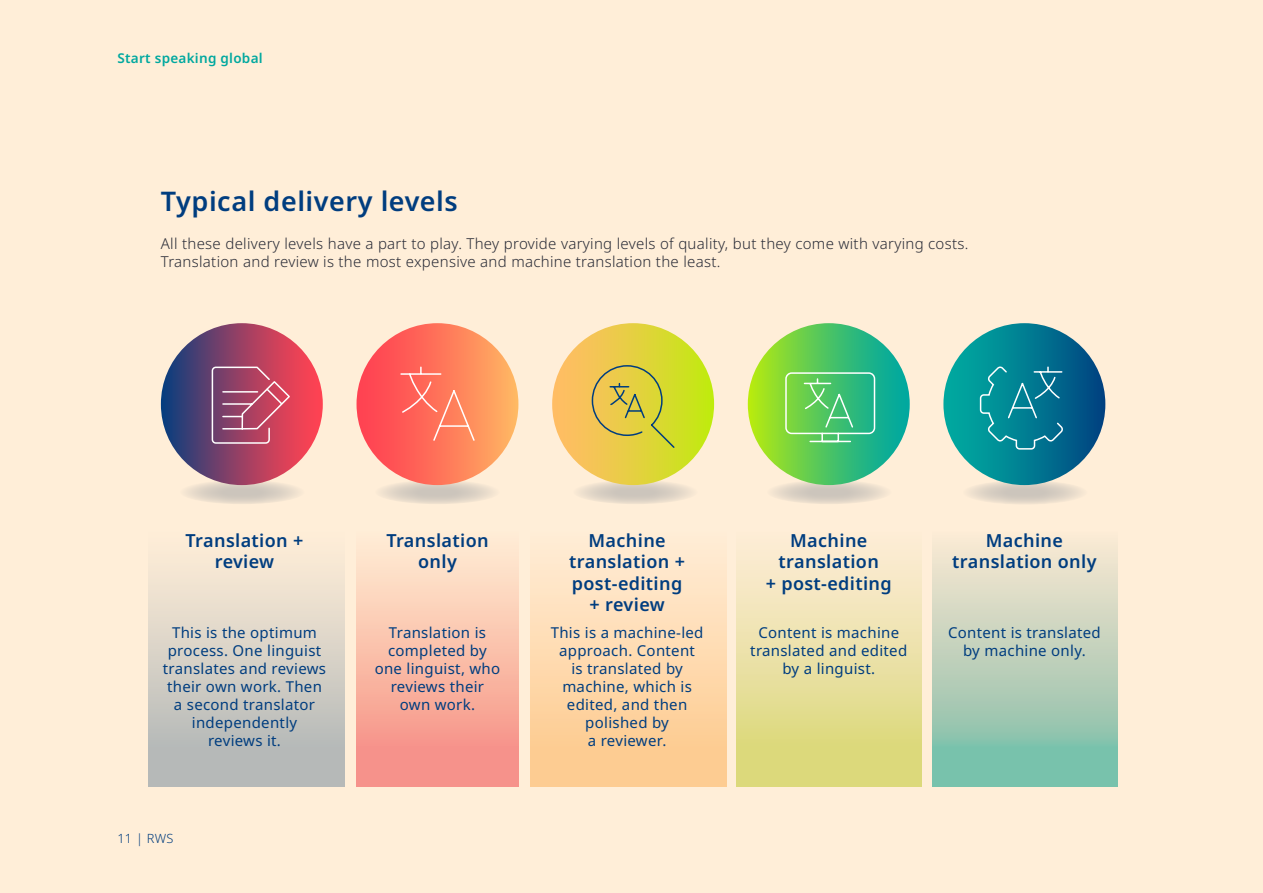
<style>
.page{position:relative;width:1263px;height:893px;background:#ffeed8}
.page>*{position:absolute;margin:0;border:0;box-sizing:border-box;transform-origin:0 0}
.t1{font:600 27px "Noto Sans";letter-spacing:.02em;color:#003d7f}
.t2{font:600 18px/21.6px "Noto Sans";letter-spacing:.02em;color:#003d7f;text-align:center}
.t3{font:15px/18px "Noto Sans";letter-spacing:.02em;color:#003d7f;text-align:center}
.t4{font:300 15px/18px "Noto Sans";letter-spacing:.02em;color:#292b36}
.t5{font:600 13.5px "Noto Sans";letter-spacing:.02em;color:#00a89f}
.t6{font:300 12.75px "Noto Sans";color:#003d7f}
</style>
<div class="page">
<div style="left:737px;top:504px;width:185px;height:283px;background:linear-gradient(to bottom,#ffefe3,#d8d672)"></div>
<div style="left:932px;top:504px;width:185px;height:283px;background:linear-gradient(to bottom,#ffeed8,#75bba5)"></div>
<div style="left:356px;top:504px;width:162px;height:283px;background:linear-gradient(to bottom,#fff8dd,#f58a80)"></div>
<div style="left:149px;top:504px;width:196px;height:283px;background:linear-gradient(to bottom,#fff4dc,#aeb4b5)"></div>
<svg style="left:180px;top:480px;width:125px;height:24px"></svg>
<div style="left:161px;top:323px;width:162px;height:162px;background:linear-gradient(to right,#123d7b,#ff4551);border-radius:81px"></div>
<svg style="left:375px;top:480px;width:125px;height:24px"></svg>
<div style="left:356px;top:323px;width:162px;height:162px;background:linear-gradient(to right,#ff3b53,#ffb162);border-radius:81px"></div>
<svg style="left:962px;top:480px;width:125px;height:25px"></svg>
<div style="left:943px;top:323px;width:162px;height:162px;background:linear-gradient(to right,#05b3a3,#004681);border-radius:81px"></div>
<svg style="left:767px;top:480px;width:125px;height:24px"></svg>
<div style="left:748px;top:323px;width:162px;height:162px;background:linear-gradient(to right,#aee814,#00a4ac);border-radius:81px"></div>
<svg style="left:979px;top:365px;width:86px;height:85px;background:#14899b"></svg>
<svg style="left:399px;top:366px;width:77px;height:76px;background:#ff7c64"></svg>
<svg style="left:211px;top:366px;width:80px;height:78px;background:#b25572"></svg>
<svg style="left:784px;top:372px;width:92px;height:71px;background:#60ca76"></svg>
<div style="left:530px;top:504px;width:196px;height:283px;background:linear-gradient(to bottom,#fff1de,#fdc88a)"></div>
<svg style="left:573px;top:480px;width:125px;height:24px"></svg>
<div style="left:552px;top:323px;width:162px;height:162px;background:linear-gradient(to right,#ffb96d,#c3e912);border-radius:81px"></div>
<svg style="left:591px;top:364px;width:85px;height:85px;background:#d3c544"></svg>
<p class="t5" style="left:117px;top:49px;width:147px">Start speaking global</p>
<h1 class="t1" style="left:161px;top:182px;width:298px">Typical delivery levels</h1>
<p class="t4" style="left:161px;top:235px;width:809px">All these delivery levels have a part to play. They provide varying levels of quality, but they come with varying costs.<br>Translation and review is the most expensive and machine translation the least.</p>
<p class="t2" style="left:185px;top:530px;width:119px">Translation + review</p>
<p class="t3" style="left:163px;top:624px;width:165px">This is the optimum process. One linguist translates and reviews their own work. Then a second translator independently reviews it.</p>
<p class="t6" style="left:117px;top:829px;width:57px">11 | RWS</p>
<p class="t2" style="left:386px;top:530px;width:104px">Translation only</p>
<p class="t3" style="left:375px;top:624px;width:127px">Translation is completed by one linguist, who reviews their own work.</p>
<p class="t2" style="left:569px;top:530px;width:117px">Machine translation + post-editing + review</p>
<p class="t3" style="left:551px;top:624px;width:154px">This is a machine-led approach. Content<br>is translated by machine, which is edited, and then polished by<br>a reviewer.</p>
<p class="t2" style="left:766px;top:530px;width:128px">Machine translation<br>+ post-editing</p>
<p class="t3" style="left:750px;top:624px;width:158px">Content is machine translated and edited by a linguist.</p>
<p class="t2" style="left:952px;top:530px;width:146px">Machine translation only</p>
<p class="t3" style="left:948px;top:624px;width:154px">Content is translated by machine only.</p>
</div>
